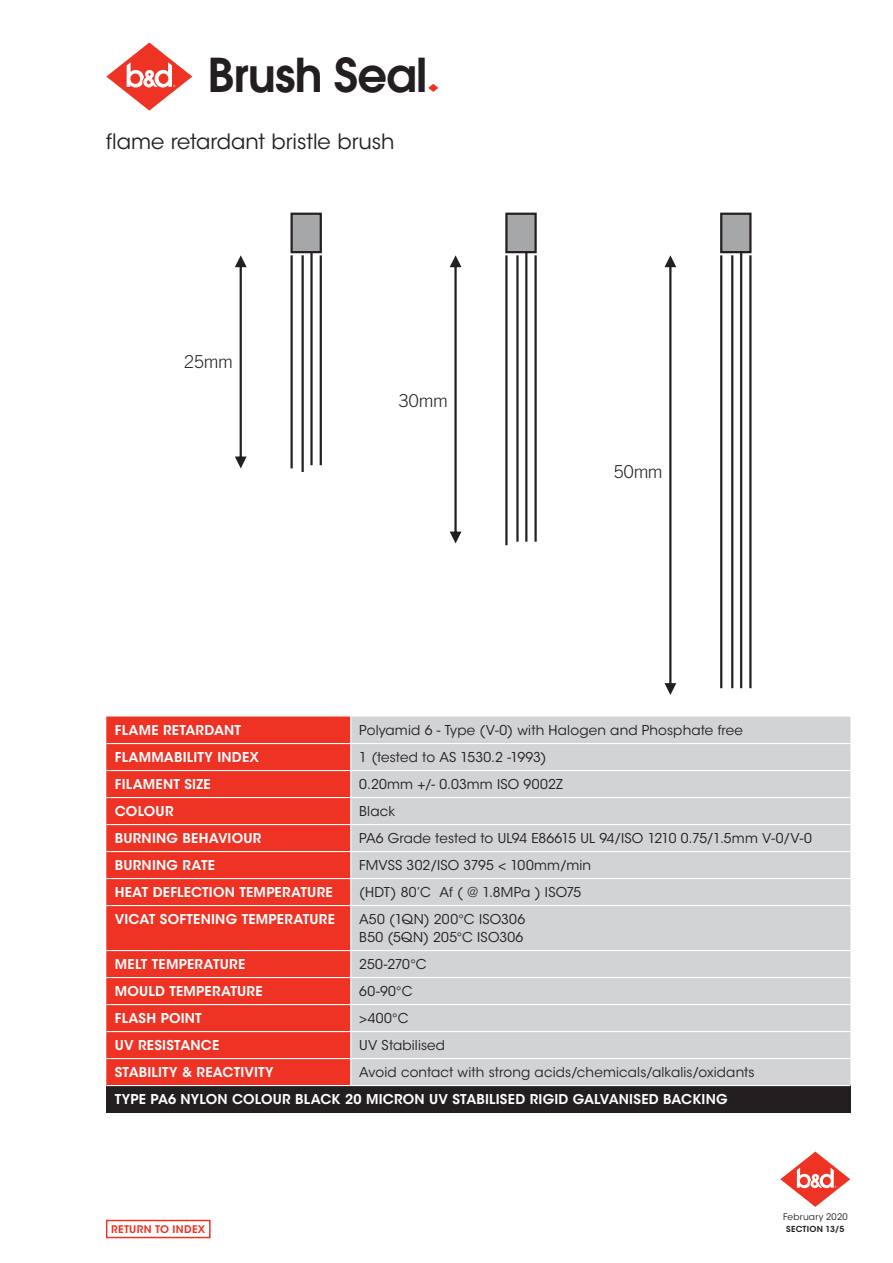
<style>
.page{position:relative;width:893px;height:1263px;background:#fff}
.page>*{position:absolute;margin:0;border:0;box-sizing:border-box;transform-origin:0 0}
.t1{font:600 46.35px "Avant Garde";letter-spacing:-.015em;color:#231f20}
.t2{font:21px "ITC Avant Garde Std";color:#231f20}
.t3{font:300 17.85px "Trade Gothic";color:#231f20}
.t4{font:13.5px/18px "ITC Avant Garde Std";letter-spacing:.01em;color:#231f20}
.t5{font:600 13.5px "ITC Avant Garde Std";letter-spacing:.015em;color:#fff}
.t6{font:600 10.5px "ITC Avant Garde Std";letter-spacing:.03em;color:#ee3224}
.t7{font:9px "ITC Avant Garde Std";letter-spacing:.025em;color:#231f20}
.t8{font:600 8.25px "ITC Avant Garde Std";letter-spacing:.025em;color:#231f20}
</style>
<div class="page">
<svg style="left:780px;top:1151px;width:70px;height:56px"></svg>
<div style="left:106px;top:1220px;width:105px;height:18px;border:2px solid #ee3224"></div>
<div style="left:292px;top:214px;width:29px;height:38px;background:#a5a7a9"></div>
<div style="left:290px;top:213px;width:32px;height:40px;border:2px solid #231f20"></div>
<div style="left:506px;top:214px;width:30px;height:38px;background:#a5a7a9"></div>
<div style="left:505px;top:213px;width:32px;height:40px;border:2px solid #231f20"></div>
<div style="left:721px;top:214px;width:29px;height:38px;background:#a5a7a9"></div>
<div style="left:720px;top:213px;width:31px;height:40px;border:2px solid #231f20"></div>
<hr style="left:145px;top:250px;width:1px;height:74px;background:#231f20">
<hr style="left:145px;top:255px;width:1px;height:144px;background:#231f20">
<hr style="left:320px;top:255px;width:2px;height:210px;background:#231f20">
<hr style="left:310px;top:252px;width:3px;height:213px;background:#231f20">
<hr style="left:302px;top:255px;width:2px;height:217px;background:#231f20">
<hr style="left:290px;top:255px;width:3px;height:213px;background:#231f20">
<hr style="left:534px;top:255px;width:3px;height:287px;background:#231f20">
<hr style="left:525px;top:252px;width:2px;height:290px;background:#231f20">
<hr style="left:516px;top:255px;width:3px;height:287px;background:#231f20">
<hr style="left:505px;top:255px;width:3px;height:290px;background:#231f20">
<hr style="left:749px;top:255px;width:2px;height:433px;background:#231f20">
<hr style="left:740px;top:252px;width:2px;height:436px;background:#231f20">
<hr style="left:731px;top:255px;width:2px;height:433px;background:#231f20">
<hr style="left:720px;top:255px;width:2px;height:433px;background:#231f20">
<svg style="left:664px;top:255px;width:12px;height:440px"></svg>
<svg style="left:235px;top:255px;width:12px;height:213px"></svg>
<svg style="left:450px;top:255px;width:11px;height:288px"></svg>
<div style="left:106px;top:716px;width:244px;height:369px;background:#ee3224"></div>
<div style="left:351px;top:716px;width:499px;height:369px;background:#d1d3d4"></div>
<div style="left:106px;top:1085px;width:744px;height:27px;background:#231f20"></div>
<hr style="left:106px;top:743px;width:245px;height:1px;background:#fff">
<hr style="left:351px;top:743px;width:499px;height:1px;background:#fff">
<hr style="left:106px;top:770px;width:245px;height:1px;background:#fff">
<hr style="left:351px;top:770px;width:499px;height:1px;background:#fff">
<hr style="left:106px;top:797px;width:245px;height:1px;background:#fff">
<hr style="left:351px;top:797px;width:499px;height:1px;background:#fff">
<hr style="left:106px;top:824px;width:245px;height:1px;background:#fff">
<hr style="left:351px;top:824px;width:499px;height:1px;background:#fff">
<hr style="left:106px;top:851px;width:245px;height:1px;background:#fff">
<hr style="left:351px;top:851px;width:499px;height:1px;background:#fff">
<hr style="left:106px;top:878px;width:245px;height:1px;background:#fff">
<hr style="left:351px;top:878px;width:499px;height:1px;background:#fff">
<svg style="left:350px;top:716px;width:1px;height:189px"></svg>
<hr style="left:106px;top:905px;width:245px;height:1px;background:#fff">
<hr style="left:351px;top:905px;width:499px;height:1px;background:#fff">
<hr style="left:106px;top:950px;width:245px;height:1px;background:#fff">
<hr style="left:351px;top:950px;width:499px;height:1px;background:#fff">
<hr style="left:106px;top:977px;width:245px;height:1px;background:#fff">
<hr style="left:351px;top:977px;width:499px;height:1px;background:#fff">
<hr style="left:106px;top:1004px;width:245px;height:1px;background:#fff">
<hr style="left:351px;top:1004px;width:499px;height:1px;background:#fff">
<hr style="left:106px;top:1031px;width:245px;height:1px;background:#fff">
<hr style="left:351px;top:1031px;width:499px;height:1px;background:#fff">
<hr style="left:106px;top:1058px;width:245px;height:1px;background:#fff">
<hr style="left:351px;top:1058px;width:499px;height:1px;background:#fff">
<svg style="left:350px;top:951px;width:1px;height:134px"></svg>
<hr style="left:106px;top:1085px;width:245px;height:1px;background:#fff">
<hr style="left:351px;top:1085px;width:499px;height:1px;background:#fff">
<svg style="left:428px;top:84px;width:10px;height:8px"></svg>
<svg style="left:106px;top:43px;width:86px;height:68px"></svg>
<h1 class="t1" style="left:208px;top:45px;width:221px">Brush Seal</h1>
<h2 class="t2" style="left:106px;top:129px;width:290px">flame retardant bristle brush</h2>
<h3 class="t3" style="left:184px;top:351px;width:50px">25mm</h3>
<h3 class="t3" style="left:399px;top:390px;width:50px">30mm</h3>
<h3 class="t3" style="left:614px;top:461px;width:50px">50mm</h3>
<p class="t5" style="left:115px;top:721px;width:128px">FLAME RETARDANT</p>
<p class="t4" style="left:359px;top:721px;width:385px">Polyamid 6 - Type (V-0) with Halogen and Phosphate free</p>
<p class="t5" style="left:115px;top:748px;width:146px">FLAMMABILITY INDEX</p>
<p class="t4" style="left:359px;top:748px;width:189px">1 (tested to AS 1530.2 -1993)</p>
<p class="t5" style="left:115px;top:775px;width:97px">FILAMENT SIZE</p>
<p class="t4" style="left:359px;top:775px;width:205px">0.20mm +/- 0.03mm ISO 9002Z</p>
<p class="t5" style="left:115px;top:802px;width:60px">COLOUR</p>
<p class="t4" style="left:359px;top:802px;width:38px">Black</p>
<p class="t5" style="left:115px;top:829px;width:148px">BURNING BEHAVIOUR</p>
<p class="t4" style="left:359px;top:829px;width:454px">PA6 Grade tested to UL94 E86615 UL 94/ISO 1210 0.75/1.5mm V-0/V-0</p>
<p class="t5" style="left:115px;top:856px;width:102px">BURNING RATE</p>
<p class="t4" style="left:359px;top:856px;width:233px">FMVSS 302/ISO 3795 &lt; 100mm/min</p>
<p class="t5" style="left:115px;top:883px;width:219px">HEAT DEFLECTION TEMPERATURE</p>
<p class="t4" style="left:359px;top:883px;width:223px">(HDT) 80’C Af ( @ 1.8MPa ) ISO75</p>
<p class="t5" style="left:115px;top:910px;width:222px">VICAT SOFTENING TEMPERATURE</p>
<p class="t4" style="left:359px;top:910px;width:167px">A50 (1QN) 200°C ISO306<br>B50 (5QN) 205°C ISO306</p>
<p class="t5" style="left:115px;top:955px;width:132px">MELT TEMPERATURE</p>
<p class="t4" style="left:359px;top:955px;width:69px">250-270°C</p>
<p class="t5" style="left:115px;top:982px;width:149px">MOULD TEMPERATURE</p>
<p class="t4" style="left:359px;top:982px;width:55px">60-90°C</p>
<p class="t5" style="left:115px;top:1009px;width:89px">FLASH POINT</p>
<p class="t4" style="left:359px;top:1009px;width:51px">&gt;400°C</p>
<p class="t5" style="left:115px;top:1036px;width:106px">UV RESISTANCE</p>
<p class="t4" style="left:359px;top:1036px;width:87px">UV Stabilised</p>
<p class="t5" style="left:115px;top:1063px;width:160px">STABILITY &amp; REACTIVITY</p>
<p class="t4" style="left:359px;top:1063px;width:397px">Avoid contact with strong acids/chemicals/alkalis/oxidants</p>
<p class="t5" style="left:115px;top:1090px;width:614px">TYPE PA6 NYLON COLOUR BLACK 20 MICRON UV STABILISED RIGID GALVANISED BACKING</p>
<p class="t7" style="left:783px;top:1211px;width:66px">February 2020</p>
<p class="t6" style="left:111px;top:1222px;width:96px">RETURN TO INDEX</p>
<p class="t8" style="left:786px;top:1224px;width:60px">SECTION 13/5</p>
</div>
